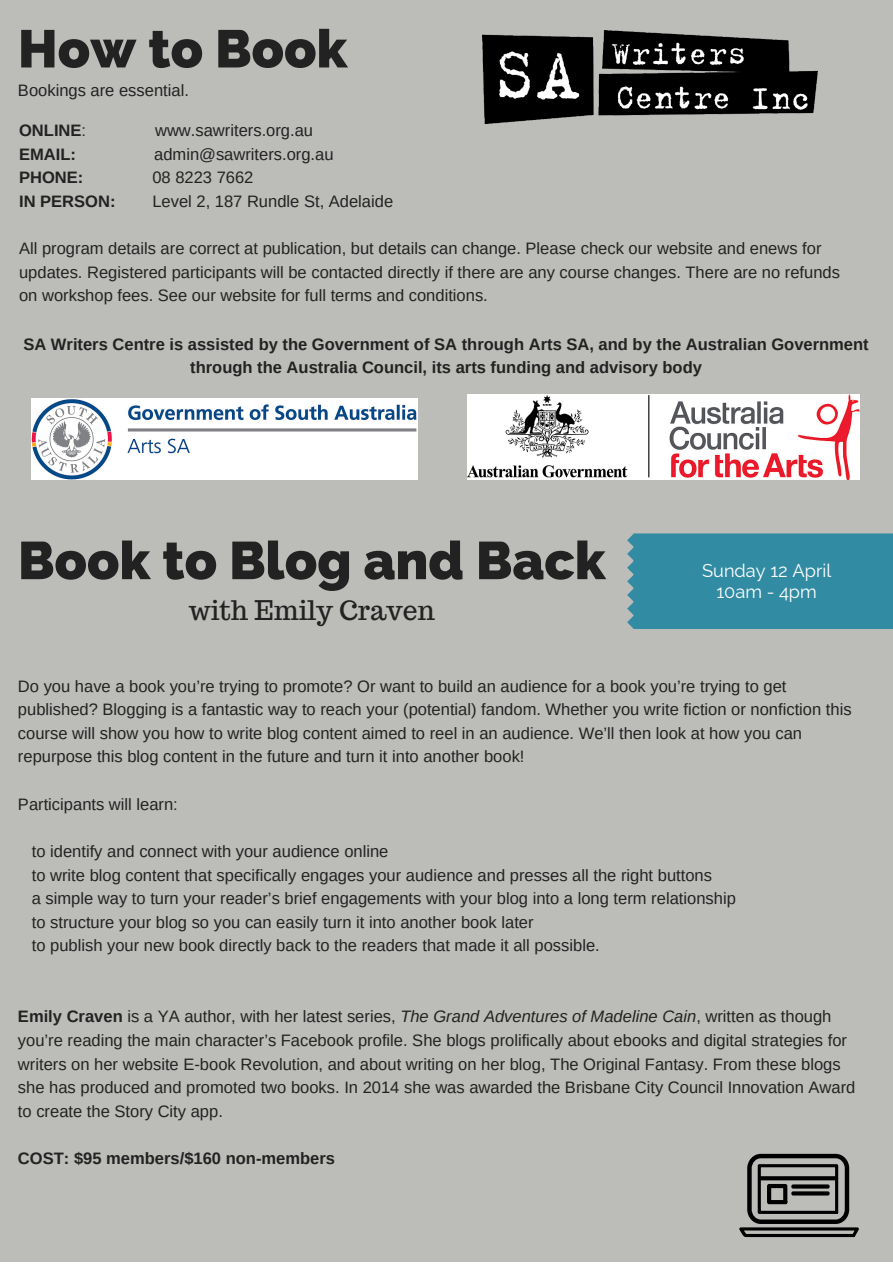
<style>
.page{position:relative;width:893px;height:1264px;background:#fff}
.page>*{position:absolute;margin:0;border:0;box-sizing:border-box;transform-origin:0 0}
.t1{font:800 52.95px "Raleway";color:#222}
.t2{font:26.4px "Trocchi";color:#222}
.t3{font:18.15px/21.3px "Raleway";color:#fff;text-align:center}
.t4{font:16.5px/23.5px "Arimo";color:#222}
.t5{font:700 16.5px/23.5px "Arimo";color:#222;text-align:center}
.s1{font-weight:400}
.s2{font-weight:700}
.s3{font-style:italic}
</style>
<div class="page">
<div style="left:0;top:0;width:892px;height:1261px;background:#bcbdb9"></div>
<div style="left:627px;top:533px;width:265px;height:95px;background:#318ba2"></div>
<img style="left:482px;top:30px;width:335px;height:94px">
<svg style="left:739px;top:1153px;width:120px;height:83px"></svg>
<img style="left:468px;top:395px;width:391px;height:84px">
<img style="left:31px;top:398px;width:386px;height:81px">
<h1 class="t1" style="left:18px;top:18px;width:331px">How to Book</h1>
<p class="t4" style="left:18px;top:78px;width:172px">Bookings are essential.</p>
<p class="t5" style="left:19px;top:119px;width:69px">ONLINE<span class="s1">:</span></p>
<p class="t4" style="left:155px;top:119px;width:159px">www.sawriters.org.au</p>
<p class="t5" style="left:19px;top:142px;width:58px">EMAIL:</p>
<p class="t4" style="left:154px;top:142px;width:181px">admin@sawriters.org.au</p>
<p class="t5" style="left:19px;top:166px;width:66px">PHONE:</p>
<p class="t4" style="left:152px;top:166px;width:103px">08 8223 7662</p>
<p class="t5" style="left:19px;top:189px;width:98px">IN PERSON:</p>
<p class="t4" style="left:152px;top:189px;width:242px">Level 2, 187 Rundle St, Adelaide</p>
<p class="t4" style="left:19px;top:237px;width:822px">All program details are correct at publication, but details can change. Please check our website and enews for updates. Registered participants will be contacted directly if there are any course changes. There are no refunds on workshop fees. See our website for full terms and conditions.</p>
<p class="t5" style="left:23px;top:332px;width:846px">SA Writers Centre is assisted by the Government of SA through Arts SA, and by the Australian Government through the Australia Council, its arts funding and advisory body</p>
<h1 class="t1" style="left:18px;top:529px;width:589px">Book to Blog and Back</h1>
<h2 class="t2" style="left:189px;top:592px;width:248px">with Emily Craven</h2>
<p class="t3" style="left:702px;top:560px;width:130px">Sunday 12 April<br>10am - 4pm</p>
<p class="t4" style="left:18px;top:674px;width:835px">Do you have a book you’re trying to promote? Or want to build an audience for a book you’re trying to get published? Blogging is a fantastic way to reach your (potential) fandom. Whether you write fiction or nonfiction this course will show you how to write blog content aimed to reel in an audience. We’ll then look at how you can repurpose this blog content in the future and turn it into another book!</p>
<p class="t4" style="left:18px;top:792px;width:161px">Participants will learn:</p>
<p class="t4" style="left:32px;top:839px;width:705px">to identify and connect with your audience online<br>to write blog content that specifically engages your audience and presses all the right buttons<br>a simple way to turn your reader’s brief engagements with your blog into a long term relationship to structure your blog so you can easily turn it into another book later<br>to publish your new book directly back to the readers that made it all possible.</p>
<p class="t4" style="left:18px;top:1004px;width:838px"><span class="s2">Emily Craven</span> is a YA author, with her latest series, <span class="s3">The Grand Adventures of Madeline Cain</span>, written as though you’re reading the main character’s Facebook profile. She blogs prolifically about ebooks and digital strategies for writers on her website E--book Revolution, and about writing on her blog, The Original Fantasy. From these blogs she has produced and promoted two books. In 2014 she was awarded the Brisbane City Council Innovation Award to create the Story City app.</p>
<p class="t5" style="left:18px;top:1146px;width:318px">COST: $95 members/$160 non--members</p>
</div>
